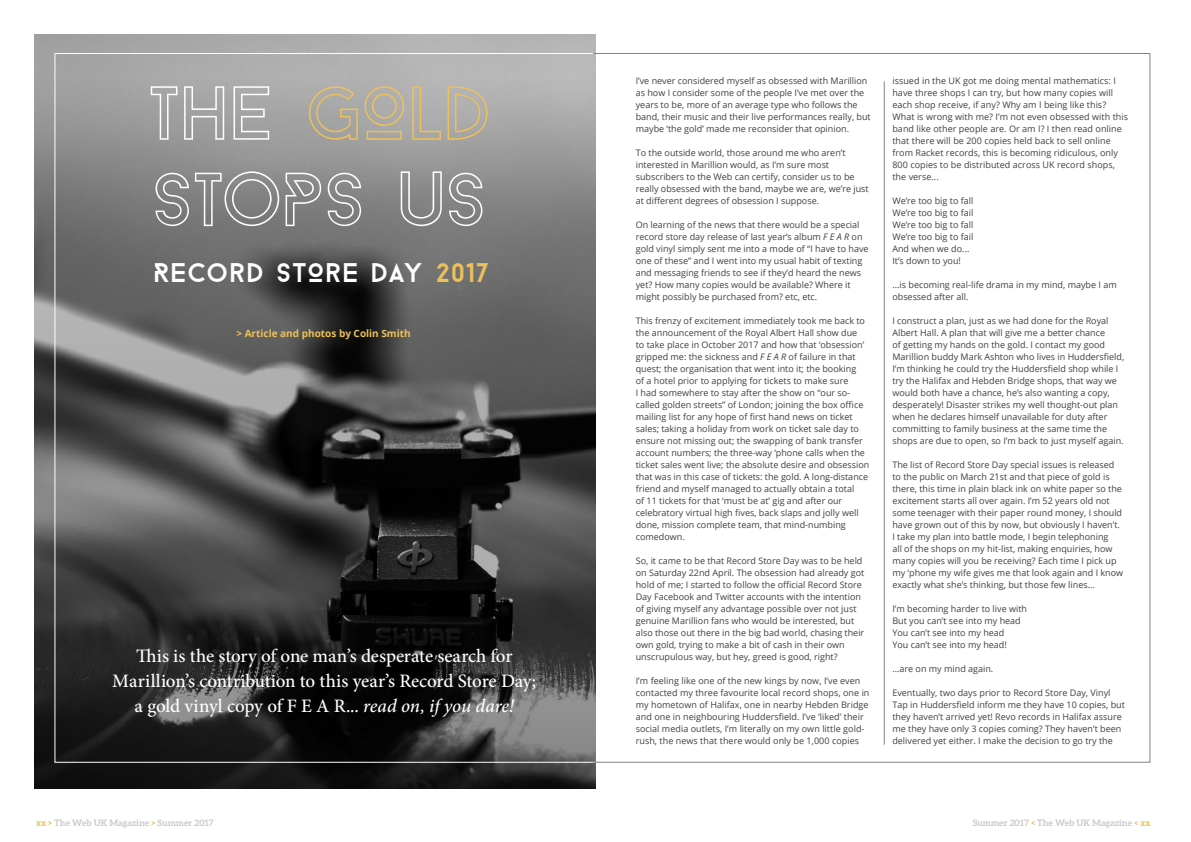
<style>
.page{position:relative;width:1191px;height:842px;background:#fff}
.page>*{position:absolute;margin:0;border:0;box-sizing:border-box;transform-origin:0 0}
.t1{font:72px/86.4px "Baron Neue Outline";letter-spacing:-.015em;color:#fff}
.t2{font:27px "Baron Neue";letter-spacing:-.005em;color:#fff}
.t3{font:500 19px/25px "Minion Pro";letter-spacing:-.01em;color:#fff;text-align:center}
.t4{font:700 10px "Open Sans";color:#edc15a}
.t5{font:9px/12px "Open Sans";color:#414042}
.t6{font:700 9px "Aleo";color:#cac8c7}
.s1{color:#edc15a}
.s2{font-style:italic}
</style>
<div class="page">
<hr style="left:883px;top:81px;width:1px;height:664px;background:#808285">
<img style="left:34px;top:34px;width:561px;height:754px">
<h1 class="t1" style="left:151px;top:72px;width:346px">THE <span class="s1">GOLD<br></span>SToPS uS</h1>
<h2 class="t2" style="left:155px;top:257px;width:338px">RECORD STORE DAY <span class="s1">2017</span></h2>
<p class="t4" style="left:236px;top:327px;width:176px">&gt; Article and photos by Colin Smith</p>
<h3 class="t3" style="left:112px;top:643px;width:425px">This is the story of one man’s desperate search for<br>Marillion’s contribution to this year’s Record Store Day; a gold vinyl copy of F E A R... <span class="s2">read on, if you dare!</span></h3>
<p class="t5" style="left:636px;top:75px;width:236px">I’ve never considered myself as obsessed with Marillion as how I consider some of the people I’ve met over the years to be, more of an average type who follows the band, their music and their live performances really, but maybe ‘the gold’ made me reconsider that opinion.</p>
<p class="t5" style="left:636px;top:146px;width:234px">To the outside world, those around me who aren’t interested in Marillion would, as I’m sure most subscribers to the Web can certify, consider us to be really obsessed with the band, maybe we are, we’re just at different degrees of obsession I suppose.</p>
<p class="t5" style="left:636px;top:218px;width:234px">On learning of the news that there would be a special record store day release of last year’s album <span class="s2">F E A R</span> on gold vinyl simply sent me into a mode of “I have to have one of these” and I went into my usual habit of texting and messaging friends to see if they’d heard the news yet? How many copies would be available? Where it might possibly be purchased from? etc, etc.</p>
<p class="t5" style="left:636px;top:314px;width:235px">This frenzy of excitement immediately took me back to the announcement of the Royal Albert Hall show due<br>to take place in October 2017 and how that ‘obsession’ gripped me: the sickness and <span class="s2">F E A R</span> of failure in that quest; the organisation that went into it; the booking<br>of a hotel prior to applying for tickets to make sure<br>I had somewhere to stay after the show on “our so&shy;called golden streets” of London; joining the box office mailing list for any hope of first hand news on ticket sales; taking a holiday from work on ticket sale day to ensure not missing out; the swapping of bank transfer account numbers; the three-way ‘phone calls when the ticket sales went live; the absolute desire and obsession that was in this case of tickets: the gold. A long-distance friend and myself managed to actually obtain a total<br>of 11 tickets for that ‘must be at’ gig and after our celebratory virtual high fives, back slaps and jolly well done, mission complete team, that mind-numbing comedown.</p>
<p class="t5" style="left:636px;top:554px;width:230px">So, it came to be that Record Store Day was to be held on Saturday 22nd April. The obsession had already got hold of me; I started to follow the official Record Store Day Facebook and Twitter accounts with the intention of giving myself any advantage possible over not just genuine Marillion fans who would be interested, but also those out there in the big bad world, chasing their own gold, trying to make a bit of cash in their own unscrupulous way, but hey, greed is good, right?</p>
<p class="t5" style="left:636px;top:674px;width:235px">I’m feeling like one of the new kings by now, I’ve even contacted my three favourite local record shops, one in my hometown of Halifax, one in nearby Hebden Bridge and one in neighbouring Huddersfield. I’ve ‘liked’ their social media outlets, I’m literally on my own little gold&shy;rush, the news that there would only be 1,000 copies</p>
<p class="t5" style="left:892px;top:74px;width:237px">issued in the UK got me doing mental mathematics: I have three shops I can try, but how many copies will each shop receive, if any? Why am I being like this?<br>What is wrong with me? I’m not even obsessed with this band like other people are. Or am I? I then read online that there will be 200 copies held back to sell online from Racket records, this is becoming ridiculous, only 800 copies to be distributed across UK record shops, the verse...</p>
<p class="t5" style="left:892px;top:194px;width:82px">We’re too big to fall<br>We’re too big to fail<br>We’re too big to fall<br>We’re too big to fail<br>And when we do...<br>It’s down to you!</p>
<p class="t5" style="left:892px;top:278px;width:226px">...is becoming real-life drama in my mind, maybe I am obsessed after all.</p>
<p class="t5" style="left:892px;top:314px;width:233px">I construct a plan, just as we had done for the Royal Albert Hall. A plan that will give me a better chance<br>of getting my hands on the gold. I contact my good Marillion buddy Mark Ashton who lives in Huddersfield, I’m thinking he could try the Huddersfield shop while I try the Halifax and Hebden Bridge shops, that way we would both have a chance, he’s also wanting a copy, desperately! Disaster strikes my well thought-out plan when he declares himself unavailable for duty after committing to family business at the same time the shops are due to open, so I’m back to just myself again.</p>
<p class="t5" style="left:892px;top:458px;width:232px">The list of Record Store Day special issues is released to the public on March 21st and that piece of gold is there, this time in plain black ink on white paper so the excitement starts all over again. I’m 52 years old not some teenager with their paper round money, I should have grown out of this by now, but obviously I haven’t.<br>I take my plan into battle mode, I begin telephoning<br>all of the shops on my hit-list, making enquiries, how many copies will you be receiving? Each time I pick up my ‘phone my wife gives me that look again and I know exactly what she’s thinking, but those few lines...</p>
<p class="t5" style="left:892px;top:602px;width:136px">I’m becoming harder to live with<br>But you can’t see into my head<br>You can’t see into my head<br>You can’t see into my head!</p>
<p class="t5" style="left:892px;top:662px;width:102px">...are on my mind again.</p>
<p class="t5" style="left:892px;top:686px;width:234px">Eventually, two days prior to Record Store Day, Vinyl Tap in Huddersfield inform me they have 10 copies, but they haven’t arrived yet! Revo records in Halifax assure me they have only 3 copies coming? They haven’t been delivered yet either. I make the decision to go try the</p>
<p class="t6" style="left:36px;top:817px;width:179px"><span class="s1">xx &gt;</span> The Web UK Magazine <span class="s1">&gt;</span> Summer 2017</p>
<p class="t6" style="left:972px;top:817px;width:179px">Summer 2017 <span class="s1">&lt;</span> The Web UK Magazine <span class="s1">&lt; xx</span></p>
</div>
